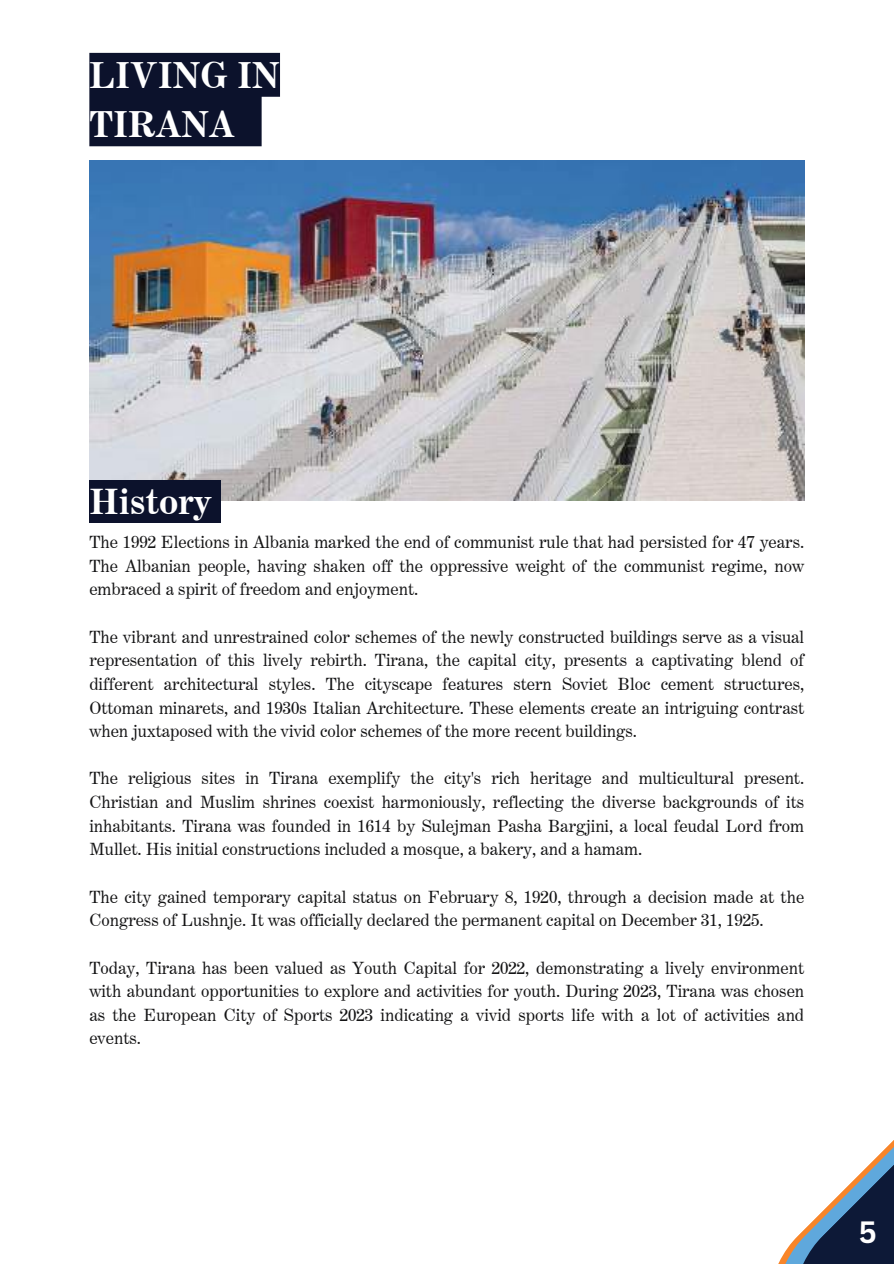
<style>
.page{position:relative;width:894px;height:1264px;background:#fff}
.page>*{position:absolute;margin:0;border:0;box-sizing:border-box;transform-origin:0 0}
.t1{font:700 36px/49.5px "Century Expanded BT";color:#fff}
.t2{font:700 35.1px "Century Expanded BT";color:#fff}
.t3{font:700 30px "Canva Sans";color:#fff}
.t4{font:16.95px/23.7px "Century Expanded BT";color:#141415;text-align:justify}
</style>
<div class="page">
<img style="left:89px;top:160px;width:715px;height:340px">
<svg style="left:778px;top:1141px;width:115px;height:122px"></svg>
<div style="left:89px;top:53px;width:191px;height:93px;background:#0c122c"></div>
<div style="left:89px;top:480px;width:131px;height:43px;background:#0c122c"></div>
<h1 class="t1" style="left:89px;top:50px;width:192px">LIVING IN<br>TIRANA</h1>
<h2 class="t2" style="left:89px;top:479px;width:124px">History</h2>
<p class="t4" style="left:89px;top:530px;width:716px">The 1992 Elections in Albania marked the end of communist rule that had persisted for 47 years.<br>The Albanian people, having shaken off the oppressive weight of the communist regime, now embraced a spirit of freedom and enjoyment.</p>
<p class="t4" style="left:89px;top:624px;width:716px">The vibrant and unrestrained color schemes of the newly constructed buildings serve as a visual representation of this lively rebirth. Tirana, the capital city, presents a captivating blend of different architectural styles. The cityscape features stern Soviet Bloc cement structures, Ottoman minarets, and 1930s Italian Architecture. These elements create an intriguing contrast when juxtaposed with the vivid color schemes of the more recent buildings.</p>
<p class="t4" style="left:89px;top:766px;width:716px">The religious sites in Tirana exemplify the city's rich heritage and multicultural present.<br>Christian and Muslim shrines coexist harmoniously, reflecting the diverse backgrounds of its inhabitants. Tirana was founded in 1614 by Sulejman Pasha Bargjini, a local feudal Lord from Mullet. His initial constructions included a mosque, a bakery, and a hamam.</p>
<p class="t4" style="left:89px;top:884px;width:716px">The city gained temporary capital status on February 8, 1920, through a decision made at the<br>Congress of Lushnje. It was officially declared the permanent capital on December 31, 1925.</p>
<p class="t4" style="left:89px;top:955px;width:716px">Today, Tirana has been valued as Youth Capital for 2022, demonstrating a lively environment with abundant opportunities to explore and activities for youth. During 2023, Tirana was chosen as the European City of Sports 2023 indicating a vivid sports life with a lot of activities and events.</p>
<h3 class="t3" style="left:858px;top:1214px;width:20px">5</h3>
</div>
